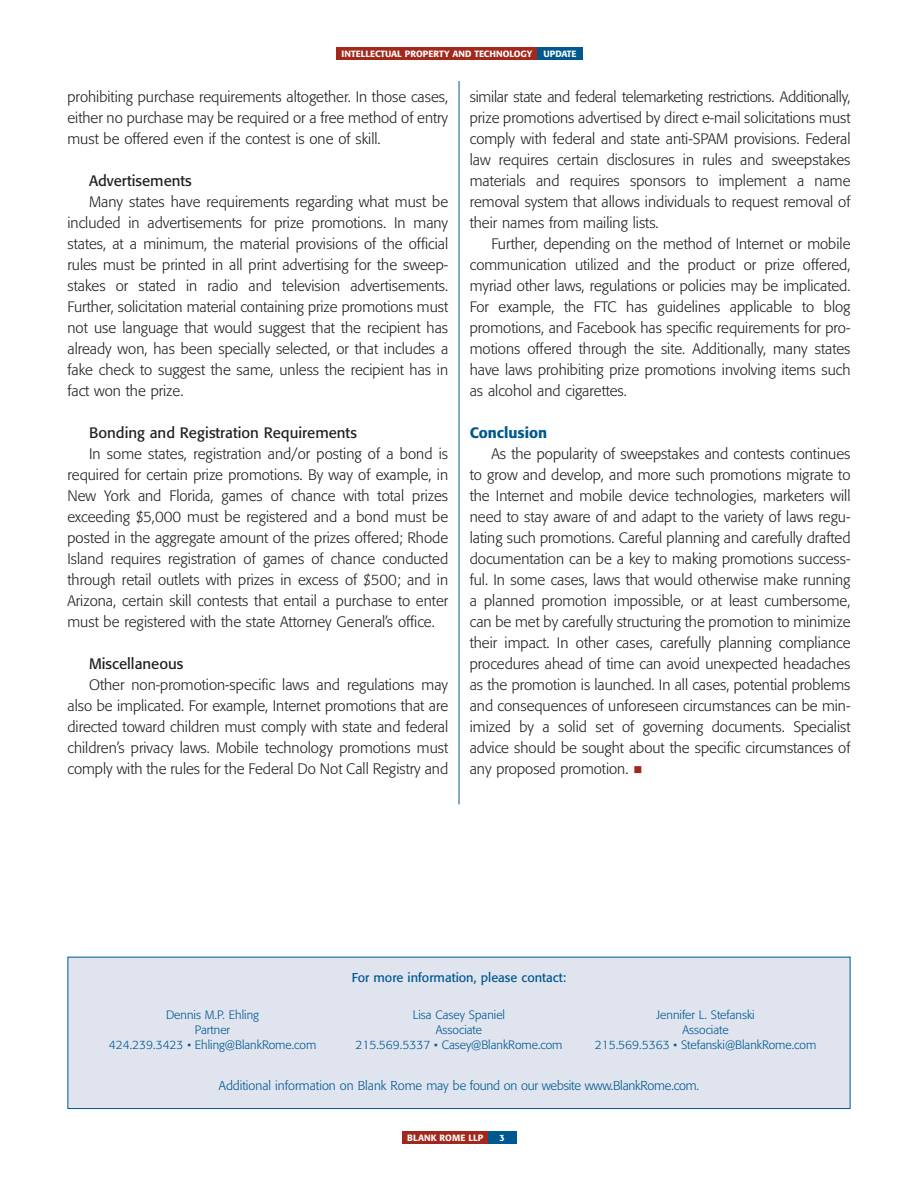
<style>
.page{position:relative;width:918px;height:1188px;background:#fff}
.page>*{position:absolute;margin:0;border:0;box-sizing:border-box;transform-origin:0 0}
.t1{font:300 15px/21px "Formata";color:#231f20;text-align:justify}
.t2{font:15px "Formata";color:#231f20}
.t3{font:500 15px "Formata";color:#005890}
.t4{font:300 12.75px "Formata";color:#005890}
.t5{font:12.75px "Formata";color:#005890}
.t6{font:300 12px/15px "Formata";color:#005890;text-align:center}
.t7{font:500 9px "Formata";color:#fff}
.s1{color:#a1281b}
</style>
<div class="page">
<div style="left:402px;top:1131px;width:92px;height:13px;background:#a1281b"></div>
<div style="left:488px;top:1131px;width:28px;height:13px;background:#005890"></div>
<div style="left:336px;top:47px;width:206px;height:13px;background:#a1281b"></div>
<div style="left:537px;top:47px;width:45px;height:13px;background:#005890"></div>
<hr style="left:459px;top:81px;width:1px;height:723px;background:#005890">
<div style="left:68px;top:957px;width:782px;height:151px;background:#dfe4ef"></div>
<div style="left:68px;top:957px;width:782px;height:152px;border:1px solid #005890"></div>
<p class="t7" style="left:342px;top:50px;width:192px">INTELLECTUAL PROPERTY AND TECHNOLOGY</p>
<p class="t7" style="left:543px;top:50px;width:35px">UPDATE</p>
<p class="t1" style="left:67px;top:87px;width:382px">prohibiting purchase requirements altogether. In those cases, either no purchase may be required or a free method of entry must be offered even if the contest is one of skill.</p>
<p class="t2" style="left:89px;top:174px;width:104px">Advertisements</p>
<p class="t1" style="left:67px;top:192px;width:382px;text-indent:22px">Many states have requirements regarding what must be included in advertisements for prize promotions. In many states, at a minimum, the material provisions of the official rules must be printed in all print advertising for the sweep&shy;stakes or stated in radio and television advertisements.<br>Further, solicitation material containing prize promotions must not use language that would suggest that the recipient has already won, has been specially selected, or that includes a fake check to suggest the same, unless the recipient has in fact won the prize.</p>
<p class="t2" style="left:89px;top:426px;width:269px">Bonding and Registration Requirements</p>
<p class="t1" style="left:67px;top:444px;width:382px;text-indent:22px">In some states, registration and/or posting of a bond is required for certain prize promotions. By way of example, in New York and Florida, games of chance with total prizes exceeding $5,000 must be registered and a bond must be posted in the aggregate amount of the prizes offered; Rhode Island requires registration of games of chance conducted through retail outlets with prizes in excess of $500; and in Arizona, certain skill contests that entail a purchase to enter must be registered with the state Attorney General’s office.</p>
<p class="t2" style="left:89px;top:657px;width:96px">Miscellaneous</p>
<p class="t1" style="left:68px;top:675px;width:382px;text-indent:22px">Other non-promotion-specific laws and regulations may also be implicated. For example, Internet promotions that are directed toward children must comply with state and federal children’s privacy laws. Mobile technology promotions must comply with the rules for the Federal Do Not Call Registry and</p>
<p class="t1" style="left:470px;top:87px;width:382px">similar state and federal telemarketing restrictions. Additionally, prize promotions advertised by direct e-mail solicitations must comply with federal and state anti-SPAM provisions. Federal law requires certain disclosures in rules and sweepstakes materials and requires sponsors to implement a name removal system that allows individuals to request removal of their names from mailing lists.</p>
<p class="t1" style="left:470px;top:234px;width:382px;text-indent:22px">Further, depending on the method of Internet or mobile communication utilized and the product or prize offered, myriad other laws, regulations or policies may be implicated.<br>For example, the FTC has guidelines applicable to blog promotions, and Facebook has specific requirements for pro&shy;motions offered through the site. Additionally, many states have laws prohibiting prize promotions involving items such as alcohol and cigarettes.</p>
<p class="t3" style="left:470px;top:426px;width:79px">Conclusion</p>
<p class="t1" style="left:470px;top:444px;width:382px;text-indent:22px">As the popularity of sweepstakes and contests continues to grow and develop, and more such promotions migrate to the Internet and mobile device technologies, marketers will need to stay aware of and adapt to the variety of laws regu&shy;lating such promotions. Careful planning and carefully drafted documentation can be a key to making promotions success&shy;ful. In some cases, laws that would otherwise make running a planned promotion impossible, or at least cumbersome, can be met by carefully structuring the promotion to minimize their impact. In other cases, carefully planning compliance procedures ahead of time can avoid unexpected headaches as the promotion is launched. In all cases, potential problems and consequences of unforeseen circumstances can be min&shy;imized by a solid set of governing documents. Specialist advice should be sought about the specific circumstances of any proposed promotion. <span class="s1">■</span></p>
<p class="t5" style="left:352px;top:972px;width:216px">For more information, please contact:</p>
<p class="t6" style="left:109px;top:1008px;width:209px">Dennis M.P. Ehling<br>Partner<br>424.239.3423 • Ehling@BlankRome.com</p>
<p class="t6" style="left:356px;top:1008px;width:209px">Lisa Casey Spaniel<br>Associate<br>215.569.5337 • Casey@BlankRome.com</p>
<p class="t6" style="left:595px;top:1008px;width:223px">Jennifer L. Stefanski<br>Associate<br>215.569.5363 • Stefanski@BlankRome.com</p>
<p class="t4" style="left:219px;top:1080px;width:482px">Additional information on Blank Rome may be found on our website www.BlankRome.com.</p>
<p class="t7" style="left:407px;top:1134px;width:77px">BLANK ROME LLP</p>
<p class="t7" style="left:499px;top:1134px;width:7px">3</p>
</div>
